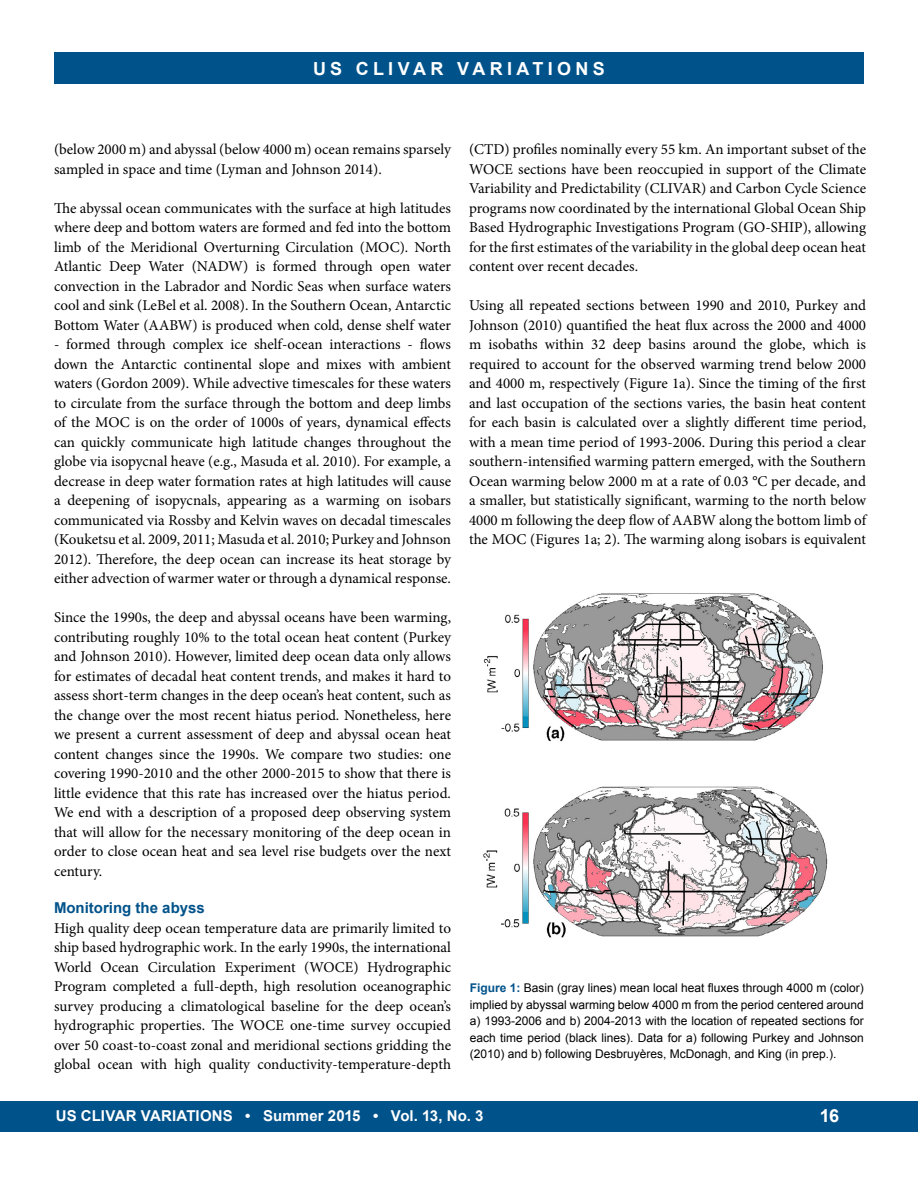
<style>
.page{position:relative;width:918px;height:1188px;background:#fff}
.page>*{position:absolute;margin:0;border:0;box-sizing:border-box;transform-origin:0 0}
.t1{font:700 18px "Arial";letter-spacing:.235em;color:#fff}
.t2{font:15px/19.5px "Minion Pro";color:#000;text-align:justify}
.t3{font:700 15px "Arial";letter-spacing:.005em;color:#fff}
.t4{font:700 15px "Arial";color:#00528a}
.t5{font:12px/16.5px "Arial";color:#000;text-align:justify}
.s1{font-weight:700;color:#00528a}
</style>
<div class="page">
<div style="left:54px;top:52px;width:810px;height:32px;background:#00528a"></div>
<div style="left:0;top:1101px;width:918px;height:31px;background:#00528a"></div>
<img style="left:483px;top:593px;width:340px;height:149px">
<img style="left:483px;top:786px;width:345px;height:152px">
<p class="t1" style="left:313px;top:57px;width:293px">US CLIVAR VARIATIONS</p>
<p class="t2" style="left:54px;top:140px;width:399px">(below 2000 m) and abyssal (below 4000 m) ocean remains sparsely sampled in space and time (Lyman and Johnson 2014).</p>
<p class="t2" style="left:54px;top:198px;width:399px">The abyssal ocean communicates with the surface at high latitudes where deep and bottom waters are formed and fed into the bottom limb of the Meridional Overturning Circulation (MOC). North Atlantic Deep Water (NADW) is formed through open water convection in the Labrador and Nordic Seas when surface waters cool and sink (LeBel et al. 2008). In the Southern Ocean, Antarctic Bottom Water (AABW) is produced when cold, dense shelf water</p>
<p class="t2" style="left:54px;top:335px;width:399px">- formed through complex ice shelf-ocean interactions - flows down the Antarctic continental slope and mixes with ambient waters (Gordon 2009). While advective timescales for these waters to circulate from the surface through the bottom and deep limbs of the MOC is on the order of 1000s of years, dynamical effects can quickly communicate high latitude changes throughout the globe via isopycnal heave (e.g., Masuda et al. 2010). For example, a decrease in deep water formation rates at high latitudes will cause a deepening of isopycnals, appearing as a warming on isobars communicated via Rossby and Kelvin waves on decadal timescales (Kouketsu et al. 2009, 2011; Masuda et al. 2010; Purkey and Johnson 2012). Therefore, the deep ocean can increase its heat storage by either advection of warmer water or through a dynamical response.</p>
<p class="t2" style="left:54px;top:608px;width:399px">Since the 1990s, the deep and abyssal oceans have been warming, contributing roughly 10% to the total ocean heat content (Purkey and Johnson 2010). However, limited deep ocean data only allows for estimates of decadal heat content trends, and makes it hard to assess short-term changes in the deep ocean’s heat content, such as the change over the most recent hiatus period. Nonetheless, here we present a current assessment of deep and abyssal ocean heat content changes since the 1990s. We compare two studies: one covering 1990-2010 and the other 2000-2015 to show that there is little evidence that this rate has increased over the hiatus period.<br>We end with a description of a proposed deep observing system that will allow for the necessary monitoring of the deep ocean in order to close ocean heat and sea level rise budgets over the next century.</p>
<p class="t4" style="left:54px;top:898px;width:152px">Monitoring the abyss</p>
<p class="t2" style="left:54px;top:918px;width:399px">High quality deep ocean temperature data are primarily limited to ship based hydrographic work. In the early 1990s, the international World Ocean Circulation Experiment (WOCE) Hydrographic Program completed a full-depth, high resolution oceanographic survey producing a climatological baseline for the deep ocean’s hydrographic properties. The WOCE one-time survey occupied over 50 coast-to-coast zonal and meridional sections gridding the global ocean with high quality conductivity-temperature-depth</p>
<p class="t2" style="left:469px;top:140px;width:399px">(CTD) profiles nominally every 55 km. An important subset of the WOCE sections have been reoccupied in support of the Climate Variability and Predictability (CLIVAR) and Carbon Cycle Science programs now coordinated by the international Global Ocean Ship Based Hydrographic Investigations Program (GO-SHIP), allowing for the first estimates of the variability in the global deep ocean heat content over recent decades.</p>
<p class="t2" style="left:469px;top:296px;width:399px">Using all repeated sections between 1990 and 2010, Purkey and Johnson (2010) quantified the heat flux across the 2000 and 4000 m isobaths within 32 deep basins around the globe, which is required to account for the observed warming trend below 2000 and 4000 m, respectively (Figure 1a). Since the timing of the first and last occupation of the sections varies, the basin heat content for each basin is calculated over a slightly different time period, with a mean time period of 1993-2006. During this period a clear southern-intensified warming pattern emerged, with the Southern Ocean warming below 2000 m at a rate of 0.03 °C per decade, and a smaller, but statistically significant, warming to the north below 4000 m following the deep flow of AABW along the bottom limb of the MOC (Figures 1a; 2). The warming along isobars is equivalent</p>
<p class="t5" style="left:470px;top:980px;width:396px"><span class="s1">Figure 1:</span> Basin (gray lines) mean local heat fluxes through 4000 m (color) implied by abyssal warming below 4000 m from the period centered around a) 1993-2006 and b) 2004-2013 with the location of repeated sections for each time period (black lines). Data for a) following Purkey and Johnson (2010) and b) following Desbruyères, McDonagh, and King (in prep.).</p>
<p class="t3" style="left:56px;top:1106px;width:429px">US CLIVAR VARIATIONS • Summer 2015 • Vol. 13, No. 3</p>
<p class="t1" style="left:820px;top:1104px;width:21px">16</p>
</div>
